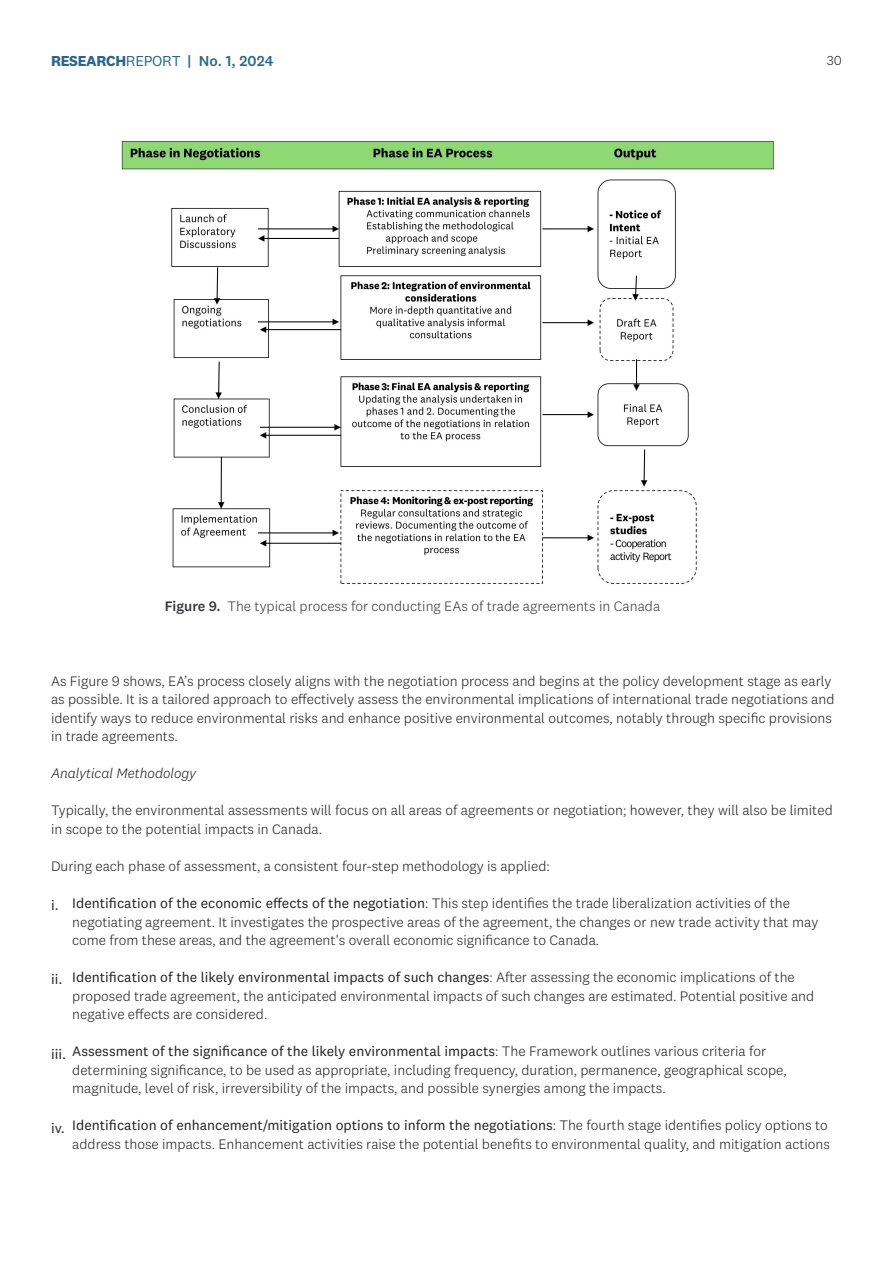
<style>
.page{position:relative;width:893px;height:1263px;background:#fff}
.page>*{position:absolute;margin:0;border:0;box-sizing:border-box;transform-origin:0 0}
.t1{font:500 15px "National 2";letter-spacing:.01em;color:#286691}
.text{font:300 14.25px/18.6px "National 2";color:#231f20}
.caption__references__footer{font:300 14.25px "National 2";color:#36393c}
.text-2{font:italic 300 14.25px "National 2";color:#231f20}
.t2{font:300 13.5px "National 2";color:#231f20}
.s1{font-weight:700}
.s2{font-weight:400}
.s3{font-weight:500}
</style>
<div class="page">
<img style="left:121px;top:141px;width:653px;height:443px">
<p class="t1" style="left:51px;top:52px;width:224px"><span class="s1">RESEARCH</span><span class="s2">REPORT</span> | No. 1, 2024</p>
<p class="t2" style="left:827px;top:53px;width:17px">30</p>
<p class="caption__references__footer" style="left:165px;top:598px;width:497px"><span class="s3">Figure 9.</span> The typical process for conducting EAs of trade agreements in Canada</p>
<p class="text" style="left:51px;top:671px;width:785px">As Figure 9 shows, EA’s process closely aligns with the negotiation process and begins at the policy development stage as early as possible. It is a tailored approach to effectively assess the environmental implications of international trade negotiations and identify ways to reduce environmental risks and enhance positive environmental outcomes, notably through specific provisions in trade agreements.</p>
<p class="text-2" style="left:51px;top:765px;width:147px">Analytical Methodology</p>
<p class="text" style="left:51px;top:801px;width:783px">Typically, the environmental assessments will focus on all areas of agreements or negotiation; however, they will also be limited in scope to the potential impacts in Canada.</p>
<p class="text" style="left:51px;top:857px;width:500px">During each phase of assessment, a consistent four-step methodology is applied:</p>
<p class="text" style="left:72px;top:894px;width:747px;text-indent:-21px"><span class="s2">i. Identification of the economic effects of the negotiation</span>: This step identifies the trade liberalization activities of the negotiating agreement. It investigates the prospective areas of the agreement, the changes or new trade activity that may come from these areas, and the agreement's overall economic significance to Canada.</p>
<p class="text" style="left:72px;top:968px;width:743px;text-indent:-21px"><span class="s2">ii. Identification of the likely environmental impacts of such changes</span>: After assessing the economic implications of the proposed trade agreement, the anticipated environmental impacts of such changes are estimated. Potential positive and negative effects are considered.</p>
<p class="text" style="left:72px;top:1042px;width:716px;text-indent:-21px"><span class="s2">iii. Assessment of the significance of the likely environmental impacts</span>: The Framework outlines various criteria for determining significance, to be used as appropriate, including frequency, duration, permanence, geographical scope, magnitude, level of risk, irreversibility of the impacts, and possible synergies among the impacts.</p>
<p class="text" style="left:51px;top:1116px;width:780px;text-align:right"><span class="s2">iv. Identification of enhancement/mitigation options to inform the negotiations</span>: The fourth stage identifies policy options to address those impacts. Enhancement activities raise the potential benefits to environmental quality, and mitigation actions</p>
</div>
